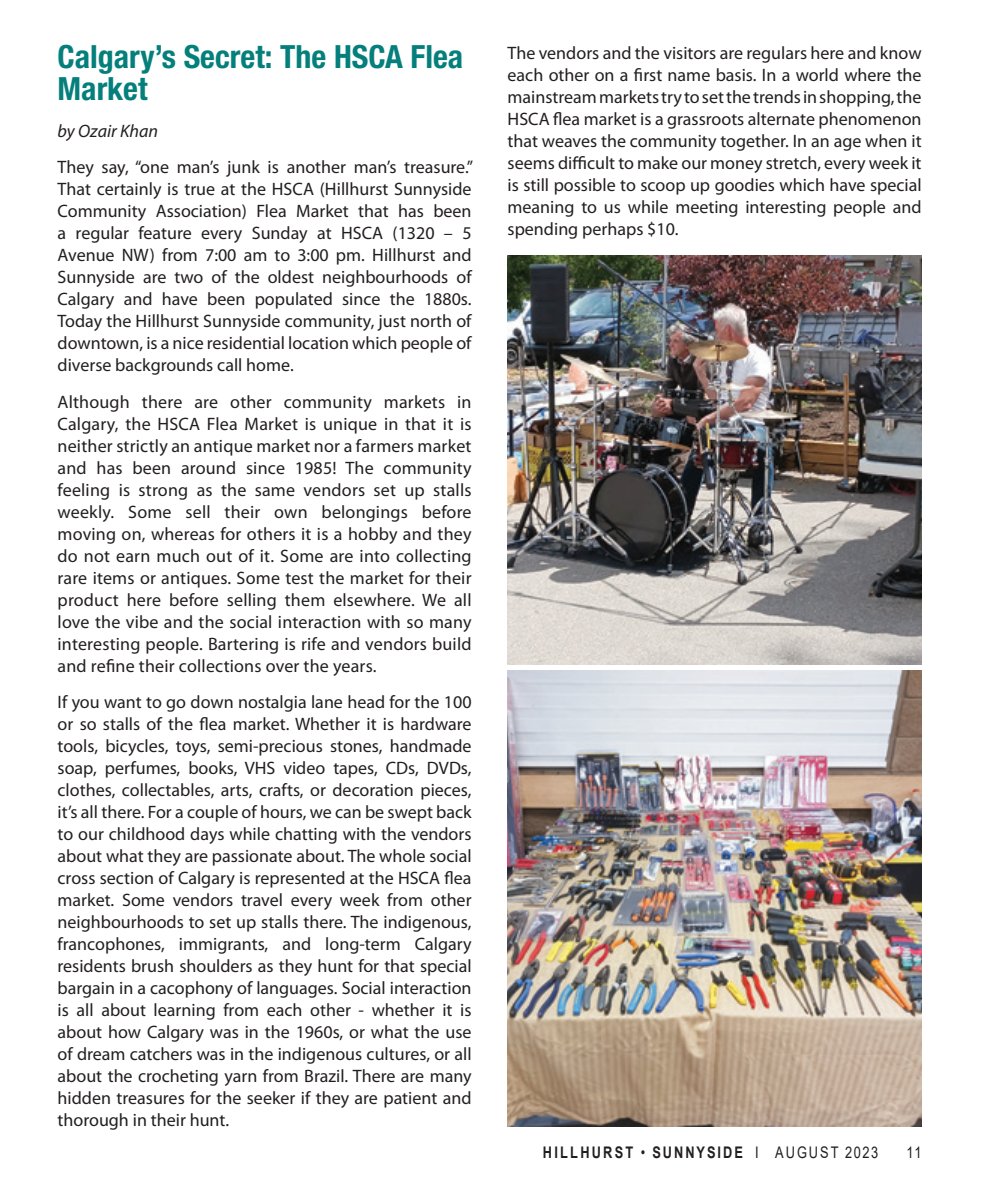
<style>
.page{position:relative;width:990px;height:1188px;background:#fff}
.page>*{position:absolute;margin:0;border:0;box-sizing:border-box;transform-origin:0 0}
.In_Around_title{font:700 condensed 32px/32px "Helvetica Neue LT Std";color:#047f7b}
.Body_text{font:18px/22px "Myriad Pro";color:#231f20;text-align:justify}
.Body_text-2{font:italic 18px "Myriad Pro";color:#231f20}
.t1{font:700 16px "Arial";letter-spacing:.165em;color:#231f20;scale:.8 1}
.t2{font:16px "Arial";color:#231f20;scale:.8 1}
.s1{font-weight:400}
</style>
<div class="page">
<img style="left:508px;top:255px;width:414px;height:410px">
<img style="left:508px;top:670px;width:414px;height:456px">
<p class="In_Around_title" style="left:58px;top:41px;width:407px">Calgary’s Secret: The HSCA Flea<br>Market</p>
<p class="Body_text-2" style="left:58px;top:120px;width:102px">by Ozair Khan</p>
<p class="Body_text" style="left:58px;top:156px;width:417px">They say, “one man’s junk is another man’s treasure.” That certainly is true at the HSCA (Hillhurst Sunnyside Community Association) Flea Market that has been a regular feature every Sunday at HSCA (1320 – 5<br>Avenue NW) from 7:00 am to 3:00 pm. Hillhurst and Sunnyside are two of the oldest neighbourhoods of Calgary and have been populated since the 1880s.<br>Today the Hillhurst Sunnyside community, just north of downtown, is a nice residential location which people of diverse backgrounds call home.</p>
<p class="Body_text" style="left:58px;top:390px;width:416px">Although there are other community markets in Calgary, the HSCA Flea Market is unique in that it is neither strictly an antique market nor a farmers market and has been around since 1985! The community feeling is strong as the same vendors set up stalls weekly. Some sell their own belongings before moving on, whereas for others it is a hobby and they do not earn much out of it. Some are into collecting rare items or antiques. Some test the market for their product here before selling them elsewhere. We all love the vibe and the social interaction with so many interesting people. Bartering is rife and vendors build and refine their collections over the years.</p>
<p class="Body_text" style="left:58px;top:691px;width:416px">If you want to go down nostalgia lane head for the 100 or so stalls of the flea market. Whether it is hardware tools, bicycles, toys, semi-precious stones, handmade soap, perfumes, books, VHS video tapes, CDs, DVDs, clothes, collectables, arts, crafts, or decoration pieces, it’s all there. For a couple of hours, we can be swept back to our childhood days while chatting with the vendors about what they are passionate about. The whole social cross section of Calgary is represented at the HSCA flea market. Some vendors travel every week from other neighbourhoods to set up stalls there. The indigenous, francophones, immigrants, and long-term Calgary residents brush shoulders as they hunt for that special bargain in a cacophony of languages. Social interaction is all about learning from each other - whether it is about how Calgary was in the 1960s, or what the use of dream catchers was in the indigenous cultures, or all about the crocheting yarn from Brazil. There are many hidden treasures for the seeker if they are patient and thorough in their hunt.</p>
<p class="Body_text" style="left:508px;top:42px;width:416px">The vendors and the visitors are regulars here and know each other on a first name basis. In a world where the mainstream markets try to set the trends in shopping, the HSCA flea market is a grassroots alternate phenomenon that weaves the community together. In an age when it seems difficult to make our money stretch, every week it is still possible to scoop up goodies which have special meaning to us while meeting interesting people and spending perhaps $10.</p>
<p class="t1" style="left:543px;top:1141px;width:421px">HILLHURST <span class="s1">•</span> SUNNYSIDE <span class="s1">I AUGUST 2023</span></p>
<p class="t2" style="left:907px;top:1141px;width:20px">11</p>
</div>
